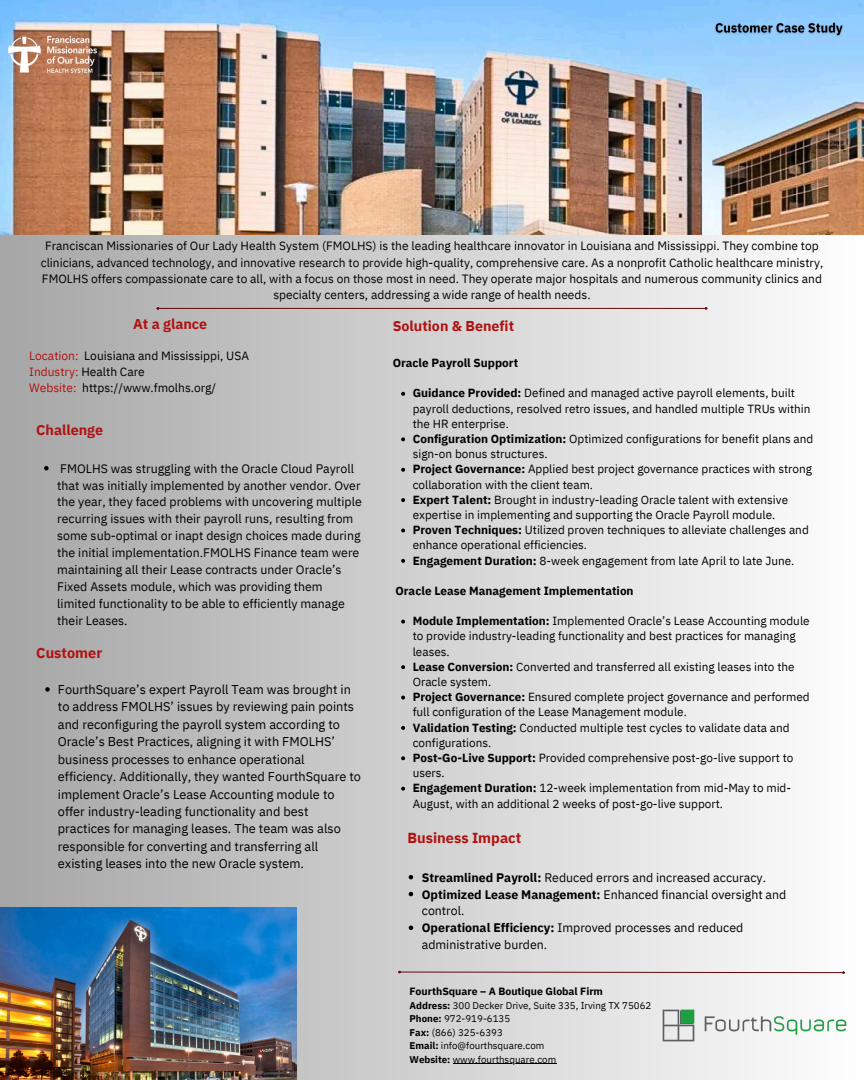
<style>
.page{position:relative;width:864px;height:1080px;background:#fff}
.page>*{position:absolute;margin:0;border:0;box-sizing:border-box;transform-origin:0 0}
.t1{font:700 14.48px "IBM Plex Sans Thai";color:#b21111}
.t2{font:700 14.25px "IBM Plex Sans Thai";color:#b21111}
.t3{font:12.75px/17.4px "IBM Plex Sans Thai";color:#000}
.t4{font:12.38px/16.9px "IBM Plex Sans Thai";color:#000}
.t5{font:12px/16.4px "IBM Plex Sans Thai";color:#000}
.t6{font:11.77px/15.1px "IBM Plex Sans Thai";color:#000}
.t7{font:700 11.77px "IBM Plex Sans Thai";color:#000}
.t8{font:700 10.5px "IBM Plex Sans Thai";color:#000}
.t9{font:9.75px "IBM Plex Sans Thai";color:#000}
.s1{color:#b21111}
.s2{font-weight:700}
</style>
<div class="page">
<div style="left:0;top:0;width:864px;height:1080px;background:linear-gradient(to right,#a6a6a6,#fefefe)"></div>
<hr style="left:159px;top:308px;width:546px;height:1px;background:#640808">
<svg style="left:399px;top:971px;width:259px;height:3px"></svg>
<img style="left:658px;top:962px;width:192px;height:118px">
<img style="left:0;top:0;width:864px;height:235px">
<img style="left:8px;top:37px;width:88px;height:35px">
<img style="left:0;top:907px;width:297px;height:173px">
<svg style="left:401px;top:392px;width:4px;height:4px"></svg>
<svg style="left:401px;top:437px;width:4px;height:4px"></svg>
<svg style="left:401px;top:468px;width:4px;height:4px"></svg>
<svg style="left:401px;top:498px;width:4px;height:4px"></svg>
<svg style="left:401px;top:529px;width:4px;height:3px"></svg>
<svg style="left:401px;top:559px;width:4px;height:4px"></svg>
<svg style="left:401px;top:620px;width:4px;height:4px"></svg>
<svg style="left:401px;top:665px;width:4px;height:4px"></svg>
<svg style="left:401px;top:696px;width:4px;height:4px"></svg>
<svg style="left:401px;top:726px;width:4px;height:4px"></svg>
<svg style="left:401px;top:756px;width:4px;height:4px"></svg>
<svg style="left:401px;top:787px;width:4px;height:4px"></svg>
<svg style="left:44px;top:466px;width:5px;height:4px"></svg>
<svg style="left:45px;top:687px;width:5px;height:5px"></svg>
<hr style="left:453px;top:1064px;width:103px;height:1px;background:#000">
<svg style="left:409px;top:875px;width:4px;height:4px"></svg>
<svg style="left:409px;top:892px;width:4px;height:4px"></svg>
<svg style="left:409px;top:926px;width:4px;height:4px"></svg>
<img style="left:712px;top:18px;width:134px;height:21px">
<p class="t5" style="left:41px;top:238px;width:784px;text-align:center">Franciscan Missionaries of Our Lady Health System (FMOLHS) is the leading healthcare innovator in Louisiana and Mississippi. They combine top clinicians, advanced technology, and innovative research to provide high-quality, comprehensive care. As a nonprofit Catholic healthcare ministry, FMOLHS offers compassionate care to all, with a focus on those most in need. They operate major hospitals and numerous community clinics and specialty centers, addressing a wide range of health needs.</p>
<p class="t2" style="left:133px;top:316px;width:76px">At a glance</p>
<p class="t5" style="left:29px;top:348px;width:221px"><span class="s1">Location:</span> Louisiana and Mississippi, USA<br><span class="s1">Industry:</span> Health Care<br><span class="s1">Website:</span></p>
<p class="t5" style="left:82px;top:380px;width:135px">https://www.fmolhs.org/</p>
<p class="t2" style="left:36px;top:422px;width:68px">Challenge</p>
<p class="t4" style="left:57px;top:460px;width:306px">FMOLHS was struggling with the Oracle Cloud Payroll that was initially implemented by another vendor. Over the year, they faced problems with uncovering multiple recurring issues with their payroll runs, resulting from some sub-optimal or inapt design choices made during the initial implementation.FMOLHS Finance team were maintaining all their Lease contracts under Oracle’s Fixed Assets module, which was providing them limited functionality to be able to efficiently manage their Leases.</p>
<p class="t1" style="left:36px;top:644px;width:67px">Customer</p>
<h1 class="t3" style="left:58px;top:681px;width:305px">FourthSquare’s expert Payroll Team was brought in to address FMOLHS’ issues by reviewing pain points and reconfiguring the payroll system according to Oracle’s Best Practices, aligning it with FMOLHS’ business processes to enhance operational efficiency. Additionally, they wanted FourthSquare to implement Oracle’s Lease Accounting module to offer industry-leading functionality and best practices for managing leases. The team was also responsible for converting and transferring all existing leases into the new Oracle system.</h1>
<h3 class="t2" style="left:393px;top:318px;width:123px">Solution &amp; Benefit</h3>
<h1 class="t7" style="left:393px;top:356px;width:127px">Oracle Payroll Support</h1>
<p class="t6" style="left:413px;top:386px;width:399px"><span class="s2">Guidance Provided:</span> Defined and managed active payroll elements, built payroll deductions, resolved retro issues, and handled multiple TRUs within the HR enterprise.</p>
<h1 class="t6" style="left:413px;top:431px;width:402px"><span class="s2">Configuration Optimization:</span> Optimized configurations for benefit plans and sign-on bonus structures.</h1>
<p class="t6" style="left:413px;top:462px;width:401px"><span class="s2">Project Governance:</span> Applied best project governance practices with strong collaboration with the client team.</p>
<p class="t6" style="left:413px;top:492px;width:377px"><span class="s2">Expert Talent:</span> Brought in industry-leading Oracle talent with extensive expertise in implementing and supporting the Oracle Payroll module.</p>
<h1 class="t6" style="left:413px;top:523px;width:398px"><span class="s2">Proven Techniques:</span> Utilized proven techniques to alleviate challenges and enhance operational efficiencies.</h1>
<h2 class="t6" style="left:413px;top:553px;width:383px"><span class="s2">Engagement Duration:</span> 8-week engagement from late April to late June.</h2>
<p class="t7" style="left:396px;top:584px;width:240px">Oracle Lease Management Implementation</p>
<p class="t6" style="left:413px;top:614px;width:398px"><span class="s2">Module Implementation:</span> Implemented Oracle’s Lease Accounting module to provide industry-leading functionality and best practices for managing leases.</p>
<p class="t6" style="left:413px;top:659px;width:383px"><span class="s2">Lease Conversion:</span> Converted and transferred all existing leases into the<br>Oracle system.</p>
<p class="t6" style="left:413px;top:690px;width:398px"><span class="s2">Project Governance:</span> Ensured complete project governance and performed full configuration of the Lease Management module.</p>
<p class="t6" style="left:413px;top:720px;width:379px"><span class="s2">Validation Testing:</span> Conducted multiple test cycles to validate data and configurations.</p>
<p class="t6" style="left:413px;top:750px;width:382px"><span class="s2">Post-Go-Live Support:</span> Provided comprehensive post-go-live support to users.</p>
<h2 class="t6" style="left:413px;top:781px;width:380px"><span class="s2">Engagement Duration:</span> 12-week implementation from mid-May to mid-<br>August, with an additional 2 weeks of post-go-live support.</h2>
<p class="t1" style="left:408px;top:830px;width:115px">Business Impact</p>
<p class="t4" style="left:422px;top:869px;width:346px"><span class="s2">Streamlined Payroll:</span> Reduced errors and increased accuracy.</p>
<p class="t4" style="left:422px;top:886px;width:366px"><span class="s2">Optimized Lease Management:</span> Enhanced financial oversight and control.<br><span class="s2">Operational Efficiency:</span> Improved processes and reduced administrative burden.</p>
<p class="t8" style="left:410px;top:986px;width:195px">FourthSquare – A Boutique Global Firm</p>
<p class="t9" style="left:410px;top:1000px;width:243px"><span class="s2">Address:</span> 300 Decker Drive, Suite 335, Irving TX 75062</p>
<p class="t9" style="left:410px;top:1013px;width:102px"><span class="s2">Phone:</span> 972-919-6135</p>
<p class="t9" style="left:410px;top:1027px;width:95px"><span class="s2">Fax:</span> (866) 325-6393</p>
<p class="t9" style="left:410px;top:1040px;width:136px"><span class="s2">Email:</span> info@fourthsquare.com</p>
<p class="t9" style="left:410px;top:1054px;width:148px"><span class="s2">Website:</span> www.fourthsquare.com</p>
</div>
